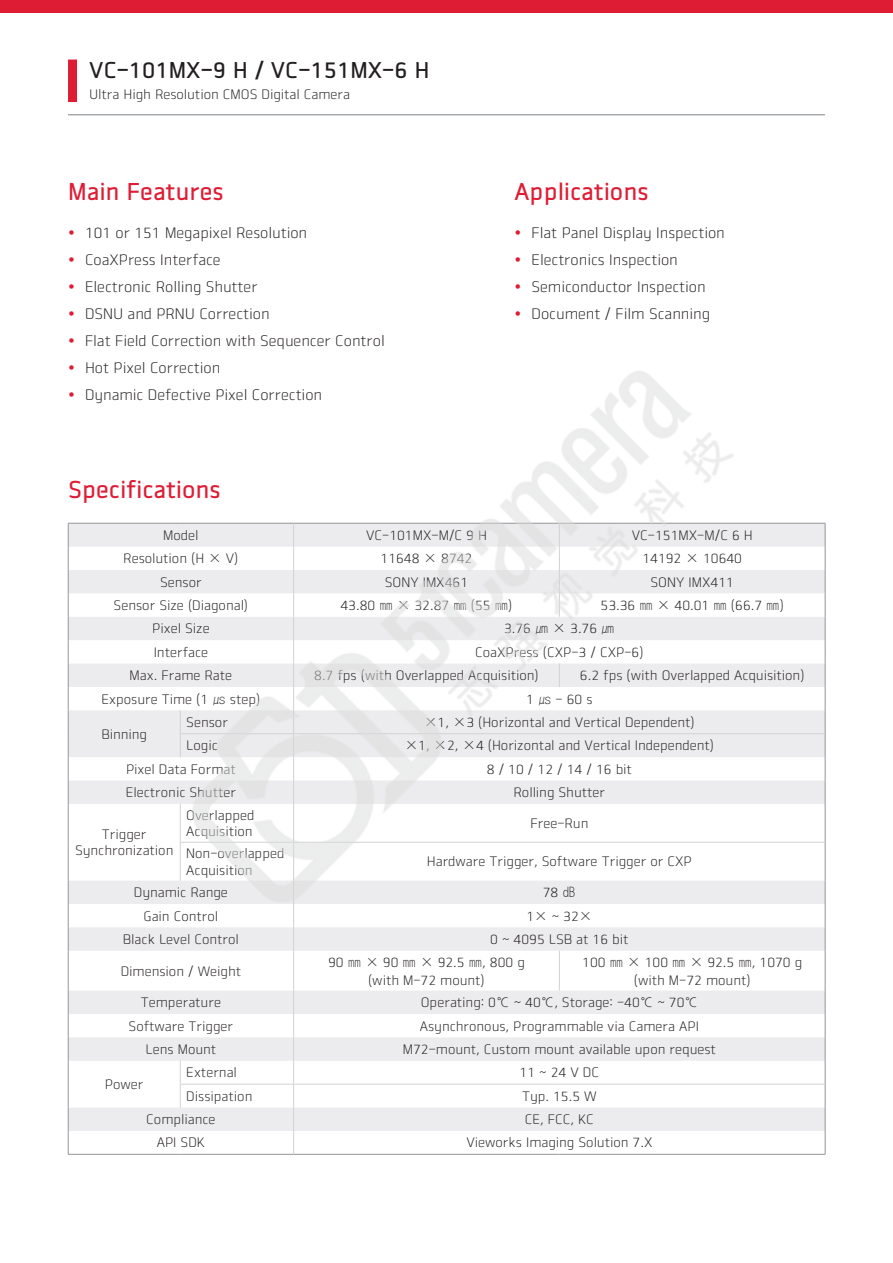
<style>
.page{position:relative;width:893px;height:1263px;background:#fff}
.page>*{position:absolute;margin:0;border:0;box-sizing:border-box;transform-origin:0 0}
.t1{font:24px "Vieworks B";color:#de1d35}
.t2{font:22.5px "Vieworks B";color:#231f20}
.t3{font:15px/27px "Vieworks L";color:#231f20}
.t4{font:13.5px/16.5px "Vieworks L";color:#231f20;text-align:center}
</style>
<div class="page">
<div style="left:68px;top:60px;width:9px;height:42px;background:#de1d35"></div>
<hr style="left:68px;top:115px;width:757px;height:1px;background:#797f84">
<div style="left:0;top:0;width:893px;height:13px;background:#de1d35"></div>
<svg style="left:69px;top:524px;width:756px;height:607px"></svg>
<hr style="left:68px;top:523px;width:112px;height:1px;background:#939598">
<hr style="left:559px;top:523px;width:266px;height:1px;background:#939598">
<svg style="left:68px;top:523px;width:1px;height:281px"></svg>
<svg style="left:825px;top:523px;width:1px;height:281px"></svg>
<hr style="left:68px;top:804px;width:1px;height:38px;background:#939598">
<hr style="left:825px;top:804px;width:1px;height:38px;background:#939598">
<hr style="left:68px;top:842px;width:1px;height:38px;background:#939598">
<hr style="left:825px;top:842px;width:1px;height:38px;background:#939598">
<svg style="left:68px;top:880px;width:1px;height:71px"></svg>
<svg style="left:825px;top:880px;width:1px;height:71px"></svg>
<hr style="left:68px;top:951px;width:1px;height:39px;background:#939598">
<hr style="left:825px;top:951px;width:1px;height:39px;background:#939598">
<svg style="left:68px;top:990px;width:1px;height:164px"></svg>
<svg style="left:825px;top:990px;width:1px;height:164px"></svg>
<hr style="left:68px;top:1154px;width:112px;height:1px;background:#939598">
<hr style="left:180px;top:1154px;width:114px;height:1px;background:#939598">
<hr style="left:294px;top:1154px;width:265px;height:1px;background:#939598">
<hr style="left:559px;top:1154px;width:266px;height:1px;background:#939598">
<hr style="left:293px;top:951px;width:1px;height:39px;background:#d1d2d4">
<svg style="left:180px;top:1061px;width:1px;height:46px"></svg>
<hr style="left:559px;top:951px;width:1px;height:39px;background:#d1d2d4">
<hr style="left:559px;top:842px;width:266px;height:1px;background:#d1d2d4">
<hr style="left:180px;top:1084px;width:114px;height:1px;background:#d1d2d4">
<hr style="left:294px;top:1084px;width:265px;height:1px;background:#d1d2d4">
<svg style="left:293px;top:990px;width:1px;height:164px"></svg>
<hr style="left:559px;top:1084px;width:266px;height:1px;background:#d1d2d4">
<hr style="left:559px;top:733px;width:266px;height:1px;background:#d1d2d4">
<img style="left:112px;top:371px;width:669px;height:595px">
<h2 class="t2" style="left:89px;top:57px;width:342px">VC-101MX-9 H / VC-151MX-6 H</h2>
<p class="t4" style="left:89px;top:86px;width:262px">Ultra High Resolution CMOS Digital Camera</p>
<h1 class="t1" style="left:68px;top:177px;width:157px">Main Features</h1>
<h1 class="t1" style="left:514px;top:177px;width:136px">Applications</h1>
<p class="t3" style="left:85px;top:219px;width:301px">101 or 151 Megapixel Resolution<br>CoaXPress Interface<br>Electronic Rolling Shutter<br>DSNU and PRNU Correction<br>Flat Field Correction with Sequencer Control<br>Hot Pixel Correction<br>Dynamic Defective Pixel Correction</p>
<p class="t3" style="left:531px;top:219px;width:195px">Flat Panel Display Inspection<br>Electronics Inspection<br>Semiconductor Inspection<br>Document / Film Scanning</p>
<h1 class="t1" style="left:68px;top:475px;width:154px">Specifications</h1>
<p class="t4" style="left:163px;top:527px;width:37px">Model</p>
<p class="t4" style="left:366px;top:527px;width:122px">VC-101MX-M/C 9 H</p>
<p class="t4" style="left:632px;top:527px;width:122px">VC-151MX-M/C 6 H</p>
<p class="t4" style="left:123px;top:550px;width:117px">Resolution (H × V)</p>
<p class="t4" style="left:381px;top:550px;width:93px">11648 × 8742</p>
<p class="t4" style="left:642px;top:550px;width:101px">14192 × 10640</p>
<p class="t4" style="left:160px;top:574px;width:43px">Sensor</p>
<p class="t4" style="left:385px;top:574px;width:85px">SONY IMX461</p>
<p class="t4" style="left:651px;top:574px;width:85px">SONY IMX411</p>
<p class="t4" style="left:114px;top:597px;width:136px">Sensor Size (Diagonal)</p>
<p class="t4" style="left:340px;top:597px;width:174px">43.80 ㎜ × 32.87 ㎜ (55 ㎜)</p>
<p class="t4" style="left:600px;top:597px;width:185px">53.36 ㎜ × 40.01 ㎜ (66.7 ㎜)</p>
<p class="t4" style="left:152px;top:620px;width:59px">Pixel Size</p>
<p class="t4" style="left:504px;top:620px;width:112px">3.76 ㎛ × 3.76 ㎛</p>
<p class="t4" style="left:154px;top:644px;width:56px">Interface</p>
<p class="t4" style="left:475px;top:644px;width:170px">CoaXPress (CXP-3 / CXP-6)</p>
<p class="t4" style="left:130px;top:667px;width:104px">Max. Frame Rate</p>
<p class="t4" style="left:314px;top:667px;width:226px">8.7 fps (with Overlapped Acquisition)</p>
<p class="t4" style="left:580px;top:667px;width:226px">6.2 fps (with Overlapped Acquisition)</p>
<p class="t4" style="left:101px;top:690px;width:161px">Exposure Time (1 ㎲ step)</p>
<p class="t4" style="left:526px;top:690px;width:68px">1 ㎲ - 60 s</p>
<p class="t4" style="left:101px;top:726px;width:47px">Binning</p>
<p class="t4" style="left:186px;top:714px;width:43px">Sensor</p>
<p class="t4" style="left:424px;top:714px;width:272px">×1, ×3 (Horizontal and Vertical Dependent)</p>
<p class="t4" style="left:186px;top:737px;width:33px">Logic</p>
<p class="t4" style="left:405px;top:737px;width:311px">×1, ×2, ×4 (Horizontal and Vertical Independent)</p>
<p class="t4" style="left:126px;top:761px;width:111px">Pixel Data Format</p>
<p class="t4" style="left:487px;top:761px;width:147px">8 / 10 / 12 / 14 / 16 bit</p>
<p class="t4" style="left:126px;top:784px;width:112px">Electronic Shutter</p>
<p class="t4" style="left:514px;top:784px;width:93px">Rolling Shutter</p>
<p class="t4" style="left:75px;top:826px;width:100px">Trigger<br>Synchronization</p>
<p class="t4" style="left:186px;top:807px;width:70px;text-align:left">Overlapped<br>Acquisition</p>
<p class="t4" style="left:530px;top:815px;width:60px">Free-Run</p>
<p class="t4" style="left:186px;top:845px;width:100px;text-align:left">Non-overlapped<br>Acquisition</p>
<p class="t4" style="left:427px;top:853px;width:266px">Hardware Trigger, Software Trigger or CXP</p>
<p class="t4" style="left:134px;top:884px;width:96px">Dynamic Range</p>
<p class="t4" style="left:543px;top:884px;width:35px">78 ㏈</p>
<p class="t4" style="left:144px;top:907px;width:76px">Gain Control</p>
<p class="t4" style="left:526px;top:907px;width:68px">1× ~ 32×</p>
<p class="t4" style="left:123px;top:931px;width:117px">Black Level Control</p>
<p class="t4" style="left:490px;top:931px;width:140px">0 ~ 4095 LSB at 16 bit</p>
<p class="t4" style="left:121px;top:962px;width:122px">Dimension / Weight</p>
<p class="t4" style="left:328px;top:953px;width:198px;line-height:18px">90 ㎜ × 90 ㎜ × 92.5 ㎜, 800 g (with M-72 mount)</p>
<p class="t4" style="left:582px;top:953px;width:222px;line-height:18px">100 ㎜ × 100 ㎜ × 92.5 ㎜, 1070 g (with M-72 mount)</p>
<p class="t4" style="left:141px;top:994px;width:82px">Temperature</p>
<p class="t4" style="left:421px;top:994px;width:279px">Operating: 0℃ ~ 40℃, Storage: -40℃ ~ 70℃</p>
<p class="t4" style="left:129px;top:1017px;width:106px">Software Trigger</p>
<p class="t4" style="left:420px;top:1017px;width:281px">Asynchronous, Programmable via Camera API</p>
<p class="t4" style="left:146px;top:1041px;width:72px">Lens Mount</p>
<p class="t4" style="left:403px;top:1041px;width:315px">M72-mount, Custom mount available upon request</p>
<p class="t4" style="left:105px;top:1076px;width:40px">Power</p>
<p class="t4" style="left:186px;top:1064px;width:52px">External</p>
<p class="t4" style="left:520px;top:1064px;width:81px">11 ~ 24 V DC</p>
<p class="t4" style="left:186px;top:1088px;width:68px">Dissipation</p>
<p class="t4" style="left:522px;top:1088px;width:76px">Typ. 15.5 W</p>
<p class="t4" style="left:146px;top:1111px;width:71px">Compliance</p>
<p class="t4" style="left:525px;top:1111px;width:71px">CE, FCC, KC</p>
<p class="t4" style="left:157px;top:1134px;width:50px">API SDK</p>
<p class="t4" style="left:466px;top:1134px;width:188px">Vieworks Imaging Solution 7.X</p>
</div>
